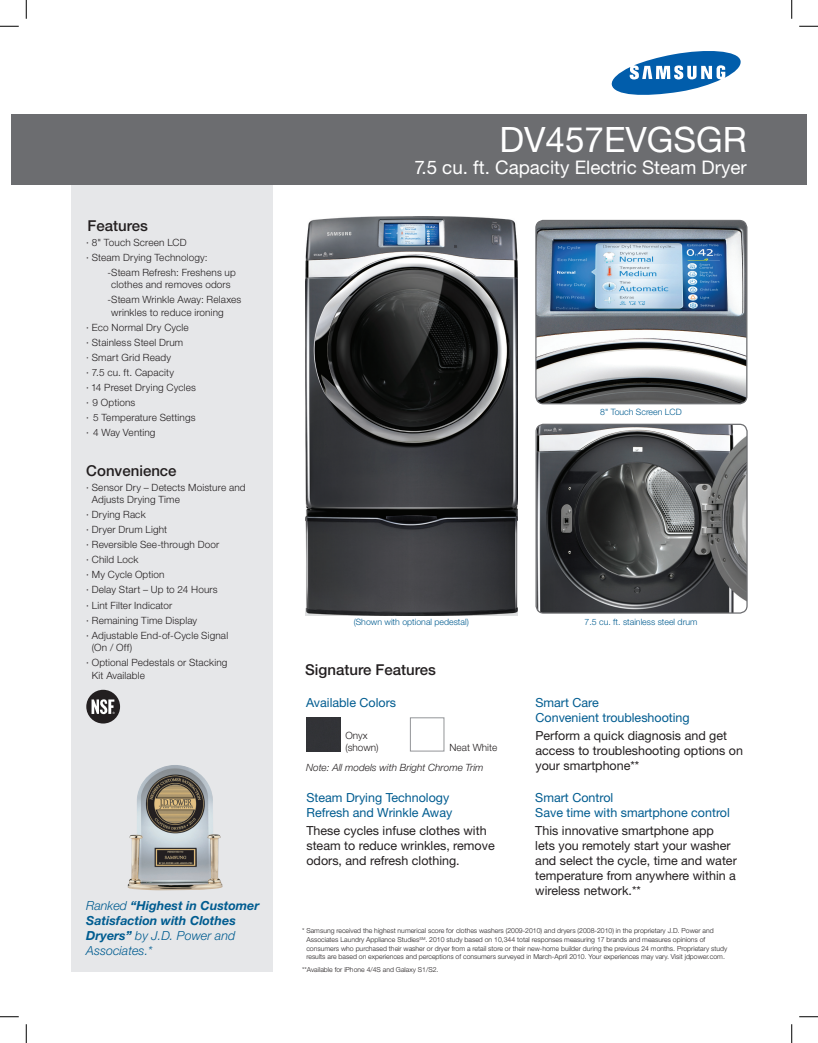
<style>
.page{position:relative;width:818px;height:1043px;background:#fff}
.page>*{position:absolute;margin:0;border:0;box-sizing:border-box;transform-origin:0 0}
.t1{font:35px "Helvetica Neue LT Std";color:#fff}
.t2{font:18.75px "Helvetica Neue LT Std";color:#fff}
.t3{font:500 15px "Helvetica Neue LT Std";color:#231f20}
.t4{font:12.5px/15px "Helvetica Neue LT Std";color:#231f20}
.t5{font:12.5px/15px "Helvetica Neue LT Std";color:#005c90}
.t6{font:italic 700 12.5px/15px "Helvetica Neue LT Std";color:#005c90}
.t7{font:300 10px/15px "Helvetica Neue LT Std";letter-spacing:.015em;color:#231f20}
.t8{font:italic 300 10px "Helvetica Neue LT Std";color:#231f20}
.t9{font:300 8.75px "Helvetica Neue LT Std";color:#005c90}
.t10{font:300 6.88px/8.8px "Helvetica Neue LT Std";color:#231f20}
.s1{font-weight:400}
.s2{font-weight:300}
</style>
<div class="page">
<div style="left:71px;top:125px;width:202px;height:846px;background:#e6e7e9"></div>
<div style="left:11px;top:114px;width:795px;height:70px;background:#6c6d70"></div>
<svg style="left:611px;top:51px;width:129px;height:44px"></svg>
<img style="left:128px;top:765px;width:94px;height:125px">
<img style="left:537px;top:220px;width:209px;height:184px">
<div style="left:535px;top:220px;width:212px;height:184px;border:1px solid #6c6d70;border-radius:8px"></div>
<img style="left:537px;top:425px;width:210px;height:188px">
<div style="left:535px;top:423px;width:212px;height:190px;border:1px solid #6c6d70;border-radius:8px"></div>
<img style="left:305px;top:216px;width:212px;height:399px">
<div style="left:410px;top:717px;width:34px;height:34px;background:#fff;border:1px solid #939598"></div>
<img style="left:306px;top:717px;width:34px;height:34px">
<div style="left:86px;top:689px;width:34px;height:34px;background:#231f20;border-radius:50%"></div>
<svg style="left:91px;top:699px;width:24px;height:15px"></svg>
<svg style="left:0;top:25px;width:19px;height:2px"></svg>
<svg style="left:799px;top:25px;width:19px;height:2px"></svg>
<svg style="left:0;top:1016px;width:19px;height:1px"></svg>
<svg style="left:799px;top:1016px;width:19px;height:1px"></svg>
<svg style="left:25px;top:0;width:2px;height:19px"></svg>
<svg style="left:25px;top:1024px;width:2px;height:18px"></svg>
<svg style="left:791px;top:0;width:1px;height:19px"></svg>
<svg style="left:791px;top:1024px;width:1px;height:18px"></svg>
<h3 class="t3" style="left:88px;top:216px;width:62px">Features</h3>
<p class="t7" style="left:86px;top:234px;width:123px"><span class="s1">∙</span> 8" Touch Screen LCD<br><span class="s1">∙</span> Steam Drying Technology:</p>
<p class="t7" style="left:107px;top:266px;width:130px;line-height:12.5px;text-align:center">- Steam Refresh: Freshens up clothes and removes odors</p>
<p class="t7" style="left:111px;top:293px;width:132px;line-height:12.5px;text-indent:-4px">- Steam Wrinkle Away: Relaxes wrinkles to reduce ironing</p>
<p class="t7" style="left:86px;top:319px;width:111px"><span class="s1">∙</span> Eco Normal Dry Cycle<br><span class="s1">∙</span> Stainless Steel Drum<br>· Smart Grid Ready<br><span class="s1">∙</span> 7.5 cu. ft. Capacity<br><span class="s1">∙</span> 14 Preset Drying Cycles <span class="s1">∙</span> 9 Options<br><span class="s1">∙</span> 5 Temperature Settings <span class="s1">∙</span> 4 Way Venting</p>
<h3 class="t3" style="left:86px;top:461px;width:92px">Convenience</h3>
<p class="t7" style="left:92px;top:481px;width:155px;line-height:12.5px;text-indent:-6px"><span class="s1">∙</span> Sensor Dry – Detects Moisture and<br>Adjusts Drying Time</p>
<p class="t7" style="left:86px;top:507px;width:143px"><span class="s1">∙</span> Drying Rack<br><span class="s1">∙</span> Dryer Drum Light<br><span class="s1">∙</span> Reversible See-through Door<br><span class="s1">∙</span> Child Lock<br><span class="s1">∙</span> My Cycle Option<br><span class="s1">∙</span> Delay Start – Up to 24 Hours<br><span class="s1">∙</span> Lint Filter Indicator<br><span class="s1">∙</span> Remaining Time Display<br><span class="s1">∙</span> Adjustable End-of-Cycle Signal</p>
<p class="t7" style="left:86px;top:639px;width:143px;text-indent:6px">(On / Off)<br><span class="s1">∙</span> Optional Pedestals or Stacking</p>
<p class="t7" style="left:92px;top:667px;width:55px">Kit Available</p>
<p class="t6" style="left:86px;top:898px;width:174px"><span class="s2">Ranked</span> “Highest in Customer<br>Satisfaction with Clothes<br>Dryers” <span class="s2">by J.D. Power and<br>Associates.*</span></p>
<h1 class="t1" style="left:499px;top:118px;width:248px">DV457EVGSGR</h1>
<h2 class="t2" style="left:414px;top:156px;width:334px">7.5 cu. ft. Capacity Electric Steam Dryer</h2>
<p class="t9" style="left:600px;top:406px;width:83px">8" Touch Screen LCD</p>
<p class="t9" style="left:353px;top:616px;width:117px">(Shown with optional pedestal)</p>
<p class="t9" style="left:584px;top:616px;width:114px">7.5 cu. ft. stainless steel drum</p>
<h3 class="t3" style="left:305px;top:660px;width:132px">Signature Features</h3>
<p class="t5" style="left:306px;top:694px;width:92px">Available Colors</p>
<p class="t7" style="left:345px;top:728px;width:35px;line-height:12.5px">Onyx (shown)</p>
<p class="t7" style="left:449px;top:739px;width:49px">Neat White</p>
<p class="t8" style="left:306px;top:761px;width:179px">Note: All models with Bright Chrome Trim</p>
<p class="t5" style="left:306px;top:789px;width:147px">Steam Drying Technology<br>Refresh and Wrinkle Away</p>
<p class="t4" style="left:306px;top:822px;width:190px">These cycles infuse clothes with steam to reduce wrinkles, remove odors, and refresh clothing.</p>
<p class="t5" style="left:535px;top:694px;width:156px">Smart Care<br>Convenient troubleshooting</p>
<p class="t4" style="left:535px;top:727px;width:209px">Perform a quick diagnosis and get access to troubleshooting options on your smartphone**</p>
<p class="t5" style="left:535px;top:789px;width:196px">Smart Control<br>Save time with smartphone control</p>
<p class="t4" style="left:535px;top:822px;width:203px">This innovative smartphone app<br>lets you remotely start your washer and select the cycle, time and water temperature from anywhere within a wireless network.**</p>
<p class="t10" style="left:306px;top:926px;width:422px;text-indent:-4px">* Samsung received the highest numerical score for clothes washers (2009-2010) and dryers (2008-2010) in the proprietary J.D. Power and Associates Laundry Appliance Studies<sup>SM</sup>. 2010 study based on 10,344 total responses measuring 17 brands and measures opinions of consumers who purchased their washer or dryer from a retail store or their new-home builder during the previous 24 months. Proprietary study results are based on experiences and perceptions of consumers surveyed in March-April 2010. Your experiences may vary. Visit jdpower.com.</p>
<p class="t10" style="left:302px;top:964px;width:138px">**Available for iPhone 4/4S and Galaxy S1/S2.</p>
</div>
